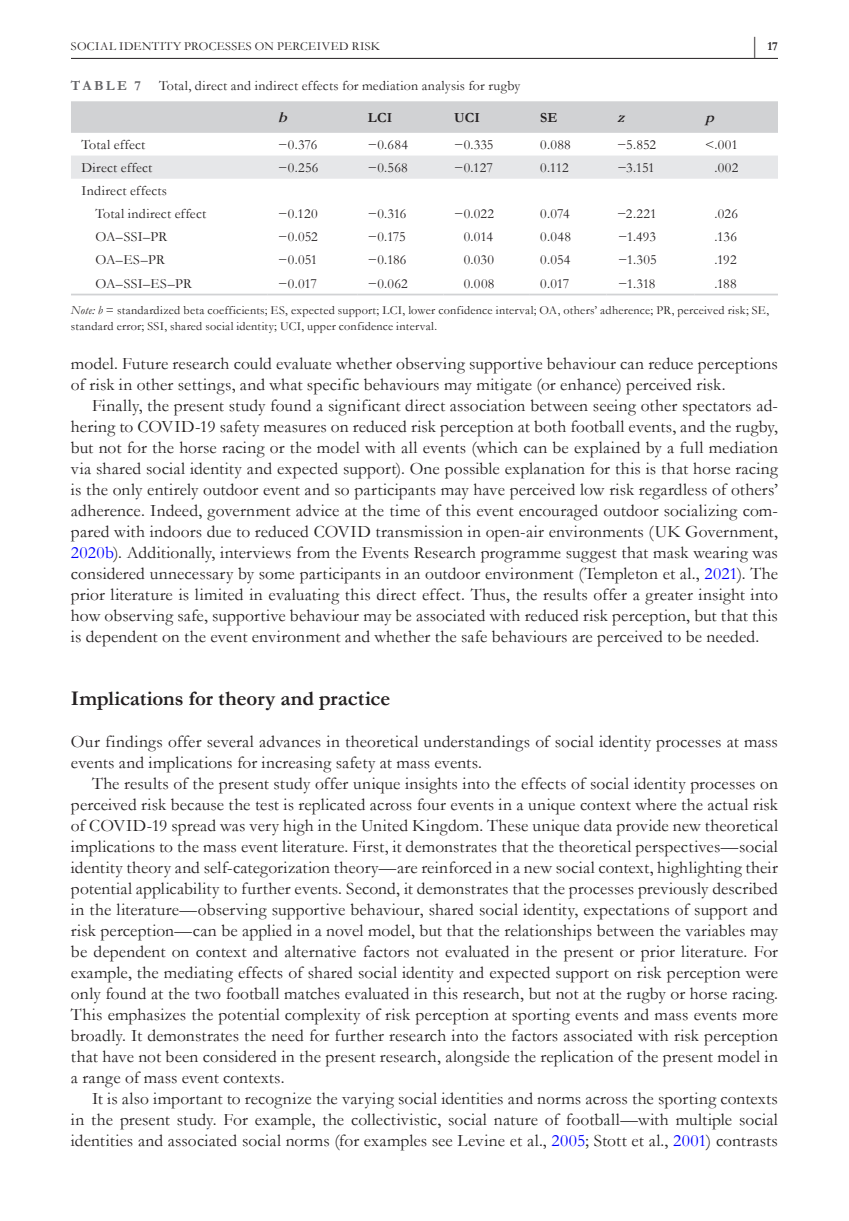
<style>
.page{position:relative;width:849px;height:1221px;background:#fff}
.page>*{position:absolute;margin:0;border:0;box-sizing:border-box;transform-origin:0 0}
.t1{font:700 21px "Garamond";color:#231f20}
.t2{font:17.5px/21px "Garamond";letter-spacing:.005em;color:#231f20;text-align:justify}
.t3{font:14px/23.1px "Garamond";letter-spacing:.015em;color:#231f20}
.t4{font:700 14px "Garamond";letter-spacing:.015em;color:#231f20}
.t5{font:700 14px "Garamond";letter-spacing:.165em;color:#636366}
.t6{font:italic 700 14px "Garamond";color:#231f20}
.t7{font:12.25px/15.8px "Garamond";letter-spacing:.02em;color:#231f20}
.t8{font:700 12.25px "Garamond";color:#231f20}
.s1{font-size:23.62px}
.s2{font-style:italic}
.s3{color:#00f}
</style>
<div class="page">
<hr style="left:71px;top:58px;width:706px;height:1px;background:#231f20">
<div style="left:71px;top:101px;width:706px;height:32px;background:#d1d2d4"></div>
<div style="left:71px;top:155px;width:706px;height:24px;background:#e6e7e9"></div>
<hr style="left:71px;top:294px;width:197px;height:1px;background:#d1d2d4">
<hr style="left:268px;top:294px;width:89px;height:1px;background:#d1d2d4">
<hr style="left:357px;top:294px;width:86px;height:1px;background:#d1d2d4">
<hr style="left:443px;top:294px;width:86px;height:1px;background:#d1d2d4">
<hr style="left:529px;top:294px;width:77px;height:1px;background:#d1d2d4">
<hr style="left:606px;top:294px;width:88px;height:1px;background:#d1d2d4">
<hr style="left:694px;top:294px;width:83px;height:1px;background:#d1d2d4">
<p class="t7" style="left:71px;top:38px;width:310px">SOCIAL IDENTITY PROCESSES ON PERCEIVED RISK</p>
<p class="t8" style="left:751px;top:38px;width:28px"><span class="s1">|</span> 17</p>
<p class="t5" style="left:71px;top:76px;width:72px">TABLE 7</p>
<p class="t3" style="left:159px;top:74px;width:362px">Total, direct and indirect effects for mediation analysis for rugby</p>
<p class="t6" style="left:278px;top:110px;width:10px">b</p>
<p class="t4" style="left:367px;top:108px;width:26px">LCI</p>
<p class="t4" style="left:454px;top:108px;width:27px">UCI</p>
<p class="t4" style="left:540px;top:108px;width:19px">SE</p>
<p class="t6" style="left:617px;top:110px;width:8px">z</p>
<p class="t6" style="left:705px;top:110px;width:10px">p</p>
<p class="t3" style="left:81px;top:132px;width:65px">Total effect</p>
<p class="t3" style="left:278px;top:132px;width:41px">−0.376</p>
<p class="t3" style="left:367px;top:132px;width:42px">−0.684</p>
<p class="t3" style="left:454px;top:132px;width:41px">−0.335</p>
<p class="t3" style="left:540px;top:132px;width:32px">0.088</p>
<p class="t3" style="left:617px;top:132px;width:40px">−5.852</p>
<p class="t3" style="left:705px;top:132px;width:34px">&lt;.001</p>
<p class="t3" style="left:81px;top:155px;width:72px">Direct effect</p>
<p class="t3" style="left:278px;top:155px;width:42px">−0.256</p>
<p class="t3" style="left:367px;top:155px;width:41px">−0.568</p>
<p class="t3" style="left:454px;top:155px;width:41px">−0.127</p>
<p class="t3" style="left:540px;top:155px;width:30px">0.112</p>
<p class="t3" style="left:617px;top:155px;width:39px">−3.151</p>
<p class="t3" style="left:714px;top:155px;width:25px">.002</p>
<p class="t3" style="left:95px;top:178px;width:112px;text-indent:-14px">Indirect effects<br>Total indirect effect</p>
<p class="t3" style="left:278px;top:202px;width:41px">−0.120</p>
<p class="t3" style="left:367px;top:202px;width:40px">−0.316</p>
<p class="t3" style="left:454px;top:202px;width:42px">−0.022</p>
<p class="t3" style="left:540px;top:202px;width:31px">0.074</p>
<p class="t3" style="left:616px;top:202px;width:41px">−2.221</p>
<p class="t3" style="left:714px;top:202px;width:25px">.026</p>
<p class="t3" style="left:95px;top:225px;width:73px">OA–SSI–PR</p>
<p class="t3" style="left:278px;top:225px;width:41px">−0.052</p>
<p class="t3" style="left:367px;top:225px;width:40px">−0.175</p>
<p class="t3" style="left:463px;top:225px;width:31px">0.014</p>
<p class="t3" style="left:540px;top:225px;width:32px">0.048</p>
<p class="t3" style="left:618px;top:225px;width:39px">−1.493</p>
<p class="t3" style="left:714px;top:225px;width:24px">.136</p>
<p class="t3" style="left:95px;top:248px;width:71px">OA–ES–PR</p>
<p class="t3" style="left:278px;top:248px;width:41px">−0.051</p>
<p class="t3" style="left:367px;top:248px;width:40px">−0.186</p>
<p class="t3" style="left:463px;top:248px;width:32px">0.030</p>
<p class="t3" style="left:540px;top:248px;width:32px">0.054</p>
<p class="t3" style="left:618px;top:248px;width:40px">−1.305</p>
<p class="t3" style="left:714px;top:248px;width:24px">.192</p>
<p class="t3" style="left:95px;top:271px;width:98px">OA–SSI–ES–PR</p>
<p class="t3" style="left:278px;top:271px;width:40px">−0.017</p>
<p class="t3" style="left:367px;top:271px;width:41px">−0.062</p>
<p class="t3" style="left:463px;top:271px;width:32px">0.008</p>
<p class="t3" style="left:540px;top:271px;width:31px">0.017</p>
<p class="t3" style="left:618px;top:271px;width:39px">−1.318</p>
<p class="t3" style="left:714px;top:271px;width:24px">.188</p>
<p class="t7" style="left:71px;top:302px;width:699px"><span class="s2">Note: b</span> = standardized beta coefficients; ES, expected support; LCI, lower confidence interval; OA, others’ adherence; PR, perceived risk; SE, standard error; SSI, shared social identity; UCI, upper confidence interval.</p>
<p class="t2" style="left:71px;top:352px;width:708px">model. Future research could evaluate whether observing supportive behaviour can reduce perceptions of risk in other settings, and what specific behaviours may mitigate (or enhance) perceived risk.</p>
<p class="t2" style="left:71px;top:394px;width:708px;text-indent:21px">Finally, the present study found a significant direct association between seeing other spectators ad&shy;hering to COVID-19 safety measures on reduced risk perception at both football events, and the rugby, but not for the horse racing or the model with all events (which can be explained by a full mediation via shared social identity and expected support). One possible explanation for this is that horse racing is the only entirely outdoor event and so participants may have perceived low risk regardless of others’ adherence. Indeed, government advice at the time of this event encouraged outdoor socializing com&shy;pared with indoors due to reduced COVID transmission in open-air environments (UK Government, <span class="s3">2020b</span>). Additionally, interviews from the Events Research programme suggest that mask wearing was considered unnecessary by some participants in an outdoor environment (Templeton et al., <span class="s3">2021</span>). The prior literature is limited in evaluating this direct effect. Thus, the results offer a greater insight into how observing safe, supportive behaviour may be associated with reduced risk perception, but that this is dependent on the event environment and whether the safe behaviours are perceived to be needed.</p>
<p class="t1" style="left:71px;top:684px;width:321px">Implications for theory and practice</p>
<p class="t2" style="left:71px;top:730px;width:708px">Our findings offer several advances in theoretical understandings of social identity processes at mass events and implications for increasing safety at mass events.</p>
<p class="t2" style="left:71px;top:772px;width:708px;text-indent:21px">The results of the present study offer unique insights into the effects of social identity processes on perceived risk because the test is replicated across four events in a unique context where the actual risk of COVID-19 spread was very high in the United Kingdom. These unique data provide new theoretical implications to the mass event literature. First, it demonstrates that the theoretical perspectives—social identity theory and self-categorization theory—are reinforced in a new social context, highlighting their potential applicability to further events. Second, it demonstrates that the processes previously described in the literature—observing supportive behaviour, shared social identity, expectations of support and risk perception—can be applied in a novel model, but that the relationships between the variables may be dependent on context and alternative factors not evaluated in the present or prior literature. For example, the mediating effects of shared social identity and expected support on risk perception were only found at the two football matches evaluated in this research, but not at the rugby or horse racing.<br>This emphasizes the potential complexity of risk perception at sporting events and mass events more broadly. It demonstrates the need for further research into the factors associated with risk perception that have not been considered in the present research, alongside the replication of the present model in a range of mass event contexts.</p>
<p class="t2" style="left:71px;top:1087px;width:708px;text-indent:21px">It is also important to recognize the varying social identities and norms across the sporting contexts in the present study. For example, the collectivistic, social nature of football—with multiple social identities and associated social norms (for examples see Levine et al., <span class="s3">2005</span>; Stott et al., <span class="s3">2001</span>) contrasts</p>
</div>
